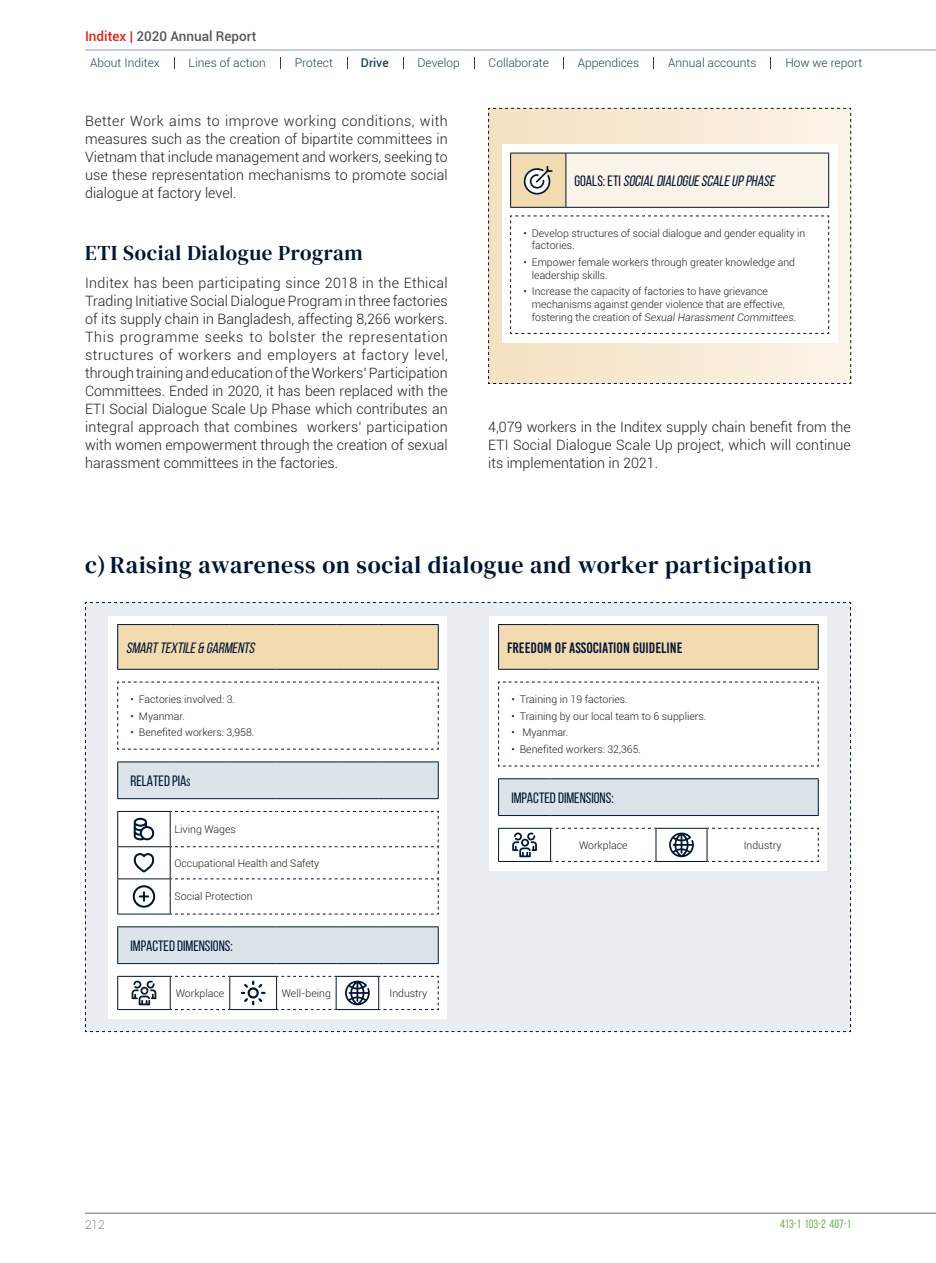
<style>
.page{position:relative;width:936px;height:1263px;background:#fff}
.page>*{position:absolute;margin:0;border:0;box-sizing:border-box;transform-origin:0 0}
.t1{font:24px "DM Serif Text";letter-spacing:.03em;color:#001633}
.t2{font:21px "DM Serif Text";letter-spacing:.03em;color:#001633}
.t3{font:italic 15px "Bebas Neue";color:#001633}
.t4{font:15px "Bebas Neue";color:#001633}
.t5{font:15px "Bebas Kai";color:#001633}
.t6{font:300 14.25px/18px "Roboto";color:#1d1d1b;text-align:justify}
.t7{font:500 13.5px "Roboto";color:#55585a}
.t8{font:300 12px "Roboto";color:#204262}
.t9{font:12px "Bebas Neue";color:#6eb74c}
.t10{font:500 12px "Roboto";color:#204262}
.t11{font:100 12px "Roboto";color:#001633}
.t12{font:300 10.5px/12.6px "Roboto";color:#1d1d1b}
.s1{color:#e41f18}
.s2{font-style:normal}
.s3{color:#001633}
.s4{font-style:italic}
.s5{font-size:10.5px}
</style>
<div class="page">
<svg style="left:488px;top:108px;width:363px;height:276px"></svg>
<svg style="left:85px;top:602px;width:766px;height:430px"></svg>
<hr style="left:85px;top:50px;width:850px;height:1px;background:#8995b4">
<hr style="left:85px;top:1213px;width:850px;height:1px;background:#8995b4">
<svg style="left:174px;top:57px;width:1px;height:12px"></svg>
<svg style="left:347px;top:57px;width:1px;height:12px"></svg>
<svg style="left:280px;top:57px;width:1px;height:12px"></svg>
<svg style="left:563px;top:57px;width:1px;height:12px"></svg>
<svg style="left:653px;top:57px;width:1px;height:12px"></svg>
<svg style="left:770px;top:57px;width:1px;height:12px"></svg>
<p class="t7" style="left:85px;top:27px;width:173px"><span class="s1">Inditex |</span> 2020 Annual Report</p>
<p class="t8" style="left:90px;top:54px;width:71px">About Inditex</p>
<p class="t8" style="left:188px;top:54px;width:79px">Lines of action</p>
<p class="t8" style="left:295px;top:54px;width:40px">Protect</p>
<p class="t10" style="left:361px;top:54px;width:29px">Drive</p>
<p class="t8" style="left:417px;top:54px;width:44px">Develop</p>
<p class="t8" style="left:488px;top:54px;width:62px">Collaborate</p>
<p class="t8" style="left:577px;top:54px;width:63px">Appendices</p>
<p class="t8" style="left:668px;top:54px;width:90px">Annual accounts</p>
<p class="t8" style="left:785px;top:54px;width:78px">How we report</p>
<p class="t6" style="left:85px;top:111px;width:364px">Better Work aims to improve working conditions, with measures such as the creation of bipartite committees in Vietnam that include management and workers, seeking to use these representation mechanisms to promote social dialogue at factory level.</p>
<h2 class="t2" style="left:85px;top:240px;width:279px">ETI Social Dialogue Program</h2>
<p class="t6" style="left:85px;top:273px;width:364px">Inditex has been participating since 2018 in the Ethical Trading Initiative Social Dialogue Program in three factories of its supply chain in Bangladesh, affecting 8,266 workers.<br>This programme seeks to bolster the representation structures of workers and employers at factory level, through training and education of the Workers’ Participation Committees. Ended in 2020, it has been replaced with the ETI Social Dialogue Scale Up Phase which contributes an integral approach that combines workers’ participation with women empowerment through the creation of sexual harassment committees in the factories.</p>
<p class="t3" style="left:574px;top:172px;width:204px"><span class="s2">G O A L S : E T I</span> SOCIALDIALOGUE SCALE UP PHASE</p>
<p class="t12" style="left:532px;top:226px;width:275px;text-indent:-9px"><span class="s3">•</span> Develop structures of social dialogue and gender equality in factories.</p>
<p class="t12" style="left:532px;top:256px;width:265px;text-indent:-9px"><span class="s3">•</span> Empower female workers through greater knowledge and leadership skills.</p>
<p class="t12" style="left:532px;top:285px;width:266px;text-indent:-9px"><span class="s3">•</span> Increase the capacity of factories to have grievance mechanisms against gender violence that are effective, fostering the creation of <span class="s4">Sexual Harassment Committees</span>.</p>
<p class="t6" style="left:488px;top:417px;width:364px">4,079 workers in the Inditex supply chain benefit from the ETI Social Dialogue Scale Up project, which will continue its implementation in 2021.</p>
<h1 class="t1" style="left:85px;top:551px;width:728px">c) Raising awareness on social dialogue and worker participation</h1>
<p class="t3" style="left:126px;top:639px;width:133px">SMART TEXTILE &amp; GARMENTS</p>
<p class="t12" style="left:130px;top:692px;width:106px"><span class="s3">•</span> Factories involved: 3.</p>
<p class="t12" style="left:130px;top:709px;width:56px"><span class="s3">•</span> Myanmar.</p>
<p class="t12" style="left:130px;top:726px;width:125px"><span class="s3">•</span> Benefited workers: 3,958.</p>
<p class="t4" style="left:130px;top:773px;width:62px">RELATED PIA<span class="s5">S</span></p>
<p class="t12" style="left:174px;top:823px;width:63px">Living Wages</p>
<p class="t12" style="left:174px;top:856px;width:146px">Occupational Health and Safety</p>
<p class="t12" style="left:174px;top:890px;width:80px">Social Protection</p>
<p class="t4" style="left:130px;top:937px;width:104px">IMPACTED DIMENSIONS:</p>
<p class="t12" style="left:176px;top:986px;width:50px">Workplace</p>
<p class="t12" style="left:282px;top:986px;width:51px">Well-being</p>
<p class="t12" style="left:389px;top:986px;width:39px">Industry</p>
<p class="t5" style="left:507px;top:639px;width:177px">FREEDOM OF ASSOCIATION GUIDELINE</p>
<p class="t12" style="left:511px;top:692px;width:118px"><span class="s3">•</span> Training in 19 factories.</p>
<p class="t12" style="left:511px;top:709px;width:196px"><span class="s3">•</span> Training by our local team to 6 suppliers.</p>
<p class="t12" style="left:511px;top:726px;width:59px"><span class="s3">•</span> Myanmar.</p>
<p class="t12" style="left:511px;top:743px;width:131px"><span class="s3">•</span> Benefited workers: 32,365.</p>
<p class="t4" style="left:511px;top:789px;width:104px">IMPACTED DIMENSIONS:</p>
<p class="t12" style="left:579px;top:838px;width:50px">Workplace</p>
<p class="t12" style="left:743px;top:838px;width:39px">Industry</p>
<p class="t11" style="left:85px;top:1216px;width:21px">212</p>
<p class="t9" style="left:780px;top:1217px;width:72px">413-1 103-2 407-1</p>
</div>
